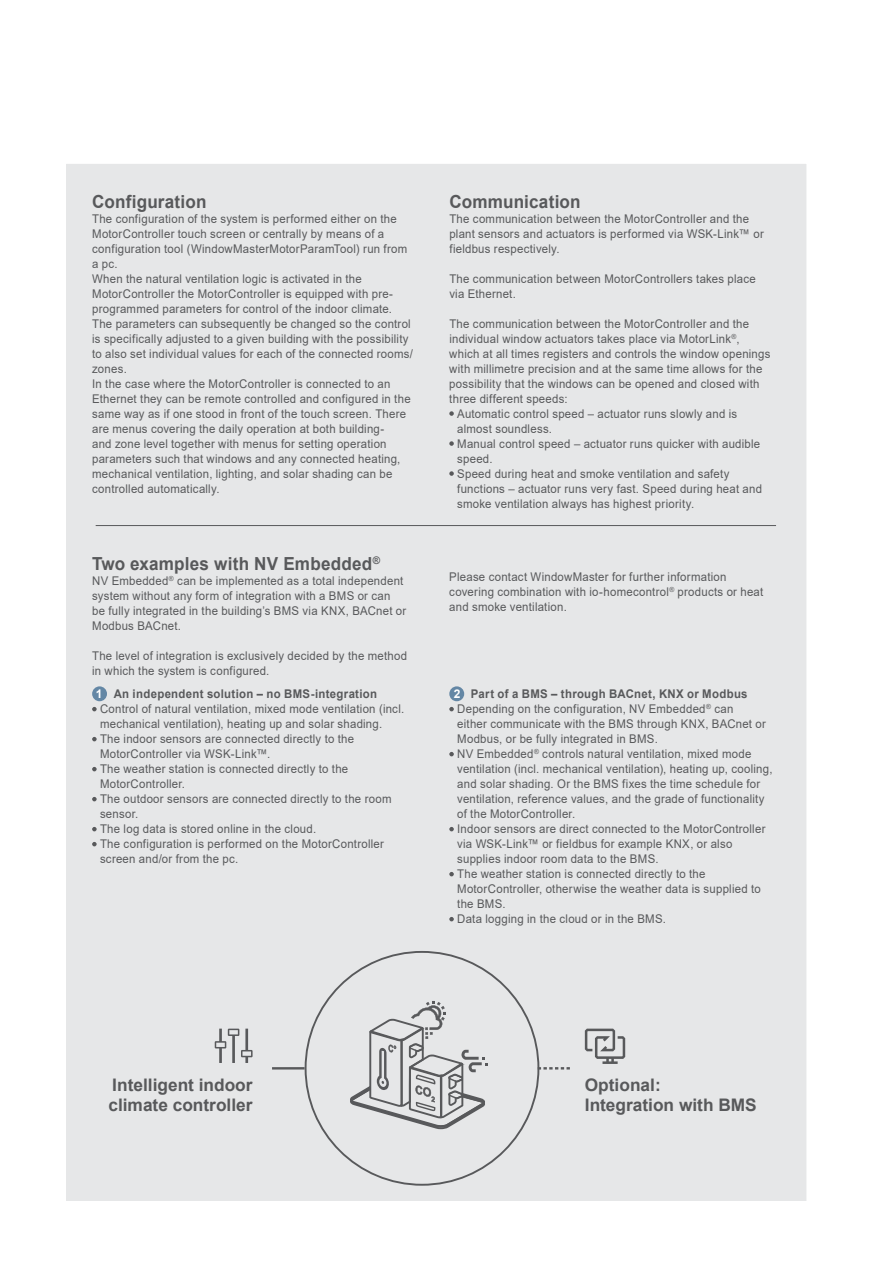
<style>
.page{position:relative;width:893px;height:1263px;background:#fff}
.page>*{position:absolute;margin:0;border:0;box-sizing:border-box;transform-origin:0 0}
.t1{font:700 18px "Arial";letter-spacing:.01em;color:#58595b;scale:.95 1}
.t2{font:700 17.25px/20.2px "Arial";color:#58595b}
.t3{font:12px/15px "Arial";letter-spacing:.02em;color:#58595b;scale:.95 1}
.s1{font-weight:700;color:#fff}
.s2{font-weight:700}
</style>
<div class="page">
<div style="left:64px;top:162px;width:745px;height:1041px;background:#e6e7e8;border:2px solid #fff"></div>
<svg style="left:449px;top:411px;width:5px;height:5px"></svg>
<svg style="left:449px;top:441px;width:5px;height:5px"></svg>
<svg style="left:449px;top:471px;width:5px;height:5px"></svg>
<svg style="left:539px;top:1067px;width:31px;height:2px"></svg>
<svg style="left:585px;top:1028px;width:40px;height:36px"></svg>
<svg style="left:305px;top:951px;width:234px;height:235px"></svg>
<svg style="left:350px;top:1001px;width:137px;height:128px"></svg>
<hr style="left:272px;top:1067px;width:33px;height:2px;background:#58595b">
<svg style="left:215px;top:1028px;width:38px;height:35px"></svg>
<hr style="left:96px;top:525px;width:680px;height:1px;background:#58595b">
<div style="left:92px;top:686px;width:15px;height:15px;background:#6487a5;border-radius:50%"></div>
<svg style="left:92px;top:707px;width:5px;height:4px"></svg>
<svg style="left:92px;top:737px;width:5px;height:4px"></svg>
<svg style="left:92px;top:767px;width:5px;height:4px"></svg>
<svg style="left:92px;top:797px;width:5px;height:4px"></svg>
<svg style="left:92px;top:827px;width:5px;height:4px"></svg>
<svg style="left:92px;top:842px;width:5px;height:4px"></svg>
<div style="left:449px;top:686px;width:15px;height:15px;background:#6487a5;border-radius:50%"></div>
<svg style="left:449px;top:707px;width:5px;height:4px"></svg>
<svg style="left:449px;top:752px;width:5px;height:4px"></svg>
<svg style="left:449px;top:827px;width:5px;height:4px"></svg>
<svg style="left:449px;top:872px;width:5px;height:4px"></svg>
<svg style="left:449px;top:917px;width:5px;height:4px"></svg>
<h1 class="t1" style="left:92px;top:189px;width:122px">Configuration</h1>
<p class="t3" style="left:92px;top:211px;width:339px">The configuration of the system is performed either on the MotorController touch screen or centrally by means of a configuration tool (WindowMasterMotorParamTool) run from a pc.<br>When the natural ventilation logic is activated in the MotorController the MotorController is equipped with pre&shy;programmed parameters for control of the indoor climate.<br>The parameters can subsequently be changed so the control is specifically adjusted to a given building with the possibility to also set individual values for each of the connected rooms/ zones.<br>In the case where the MotorController is connected to an Ethernet they can be remote controlled and configured in the same way as if one stood in front of the touch screen. There are menus covering the daily operation at both building-<br>and zone level together with menus for setting operation parameters such that windows and any connected heating, mechanical ventilation, lighting, and solar shading can be controlled automatically.</p>
<h1 class="t1" style="left:449px;top:189px;width:140px">Communication</h1>
<p class="t3" style="left:449px;top:211px;width:333px">The communication between the MotorController and the plant sensors and actuators is performed via WSK-Link™ or fieldbus respectively.</p>
<p class="t3" style="left:449px;top:271px;width:324px">The communication between MotorControllers takes place via Ethernet.</p>
<p class="t3" style="left:449px;top:316px;width:317px">The communication between the MotorController and the</p>
<p class="t3" style="left:449px;top:331px;width:307px">individual window actuators takes place via MotorLink<sup>®</sup>,</p>
<p class="t3" style="left:449px;top:346px;width:340px">which at all times registers and controls the window openings</p>
<p class="t3" style="left:449px;top:361px;width:331px">with millimetre precision and at the same time allows for the</p>
<p class="t3" style="left:449px;top:376px;width:328px">possibility that the windows can be opened and closed with</p>
<p class="t3" style="left:449px;top:391px;width:126px">three different speeds:</p>
<p class="t3" style="left:457px;top:406px;width:296px">Automatic control speed – actuator runs slowly and is</p>
<p class="t3" style="left:457px;top:421px;width:101px">almost soundless.</p>
<p class="t3" style="left:457px;top:436px;width:321px">Manual control speed – actuator runs quicker with audible</p>
<p class="t3" style="left:457px;top:451px;width:39px">speed.</p>
<p class="t3" style="left:457px;top:466px;width:288px">Speed during heat and smoke ventilation and safety</p>
<p class="t3" style="left:457px;top:481px;width:322px">functions – actuator runs very fast. Speed during heat and</p>
<p class="t3" style="left:457px;top:496px;width:251px">smoke ventilation always has highest priority.</p>
<h1 class="t1" style="left:92px;top:551px;width:305px">Two examples with NV Embedded<sup>®</sup></h1>
<p class="t3" style="left:92px;top:573px;width:332px">NV Embedded<sup>®</sup> can be implemented as a total independent system without any form of integration with a BMS or can be fully integrated in the building’s BMS via KNX, BACnet or Modbus BACnet.</p>
<p class="t3" style="left:92px;top:648px;width:333px">The level of integration is exclusively decided by the method in which the system is configured.</p>
<p class="t3" style="left:100px;top:686px;width:322px;text-indent:-4px"><span class="s1">1</span> <span class="s2">An independent solution – no BMS-integration </span>Control of natural ventilation, mixed mode ventilation (incl. mechanical ventilation), heating up and solar shading.<br>The indoor sensors are connected directly to the MotorController via WSK-Link™.<br>The weather station is connected directly to the MotorController.<br>The outdoor sensors are connected directly to the room sensor.<br>The log data is stored online in the cloud.<br>The configuration is performed on the MotorController screen and/or from the pc.</p>
<p class="t3" style="left:454px;top:686px;width:337px"><span class="s1">2</span> <span class="s2">Part of a BMS – through BACnet, KNX or Modbus </span>Depending on the configuration, NV Embedded<sup>®</sup> can<br>either communicate with the BMS through KNX, BACnet or Modbus, or be fully integrated in BMS.<br>NV Embedded<sup>®</sup> controls natural ventilation, mixed mode ventilation (incl. mechanical ventilation), heating up, cooling, and solar shading. Or the BMS fixes the time schedule for ventilation, reference values, and the grade of functionality of the MotorController.<br>Indoor sensors are direct connected to the MotorController via WSK-Link™ or fieldbus for example KNX, or also supplies indoor room data to the BMS.<br>The weather station is connected directly to the MotorController, otherwise the weather data is supplied to the BMS.<br>Data logging in the cloud or in the BMS.</p>
<p class="t3" style="left:449px;top:569px;width:332px">Please contact WindowMaster for further information covering combination with io-homecontrol<sup>®</sup> products or heat and smoke ventilation.</p>
<h2 class="t2" style="left:108px;top:1075px;width:146px">Intelligent indoor climate controller</h2>
<h2 class="t2" style="left:585px;top:1075px;width:173px">Optional:<br>Integration with BMS</h2>
</div>
